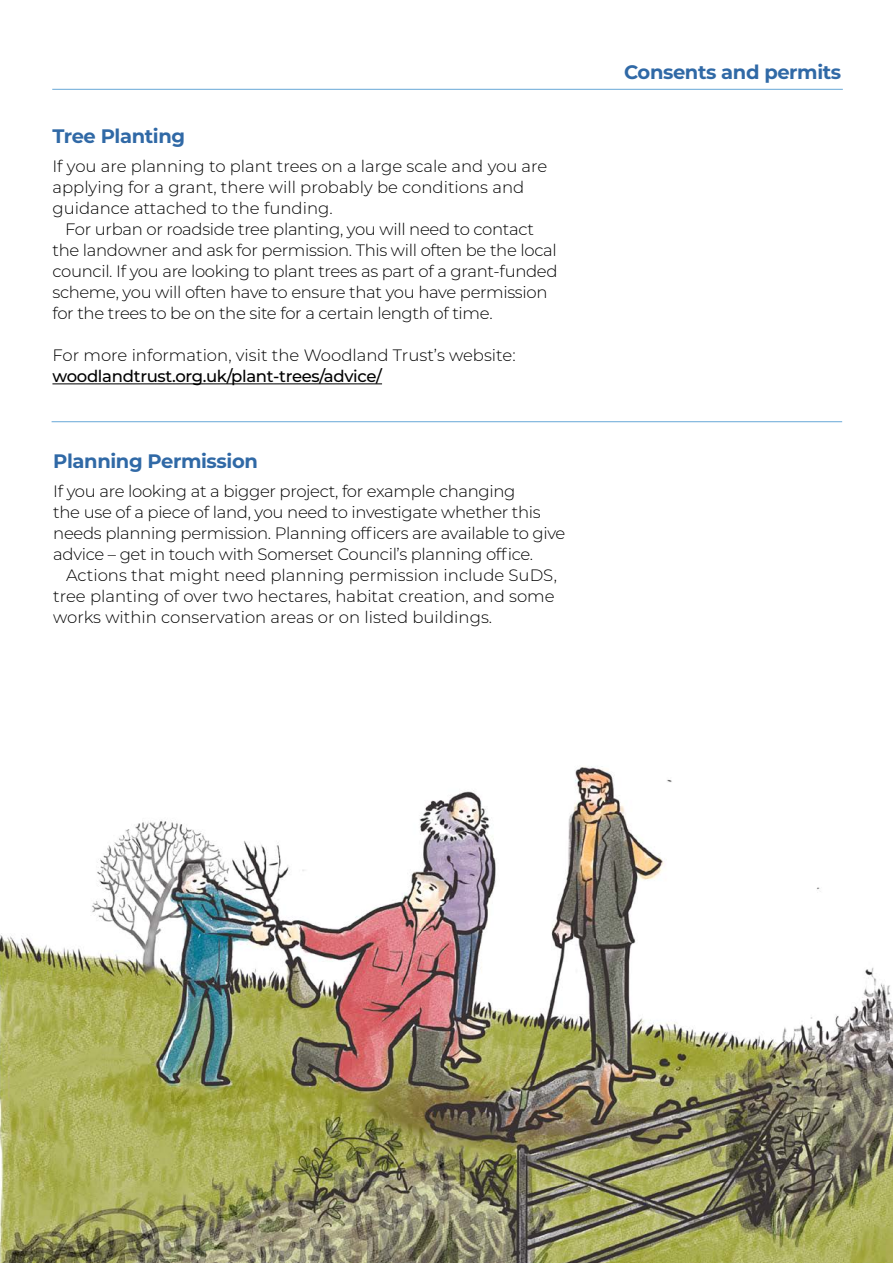
<style>
.page{position:relative;width:893px;height:1263px;background:#fff}
.page>*{position:absolute;margin:0;border:0;box-sizing:border-box;transform-origin:0 0}
.t1{font:700 19.5px "Montserrat";letter-spacing:-.02em;color:#3069a6}
.t2{font:300 16.5px/21px "Montserrat";letter-spacing:-.02em;color:#000}
.t3{font:300 16.5px/21px "Montserrat";color:#000}
.t4{font:500 16.5px "Montserrat";letter-spacing:-.02em;color:#000}
</style>
<div class="page">
<img style="left:0;top:766px;width:893px;height:497px">
<hr style="left:52px;top:383px;width:330px;height:1px;background:#000">
<hr style="left:52px;top:89px;width:791px;height:1px;background:#66a7d7">
<hr style="left:52px;top:421px;width:790px;height:1px;background:#66a7d7">
<p class="t1" style="left:52px;top:122px;width:134px">Tree Planting</p>
<p class="t3" style="left:52px;top:155px;width:496px">If you are planning to plant trees on a large scale and you are applying for a grant, there will probably be conditions and guidance attached to the funding.</p>
<p class="t2" style="left:52px;top:218px;width:507px;text-indent:13px">For urban or roadside tree planting, you will need to contact the landowner and ask for permission. This will often be the local council. If you are looking to plant trees as part of a grant-funded scheme, you will often have to ensure that you have permission for the trees to be on the site for a certain length of time.</p>
<p class="t3" style="left:52px;top:344px;width:465px">For more information, visit the Woodland Trust’s website:</p>
<p class="t4" style="left:52px;top:365px;width:331px">woodlandtrust.org.uk/plant-trees/advice/</p>
<p class="t1" style="left:53px;top:447px;width:206px">Planning Permission</p>
<p class="t2" style="left:53px;top:480px;width:514px">If you are looking at a bigger project, for example changing<br>the use of a piece of land, you need to investigate whether this needs planning permission. Planning officers are available to give advice – get in touch with Somerset Council’s planning office.</p>
<p class="t3" style="left:53px;top:564px;width:505px;text-indent:13px">Actions that might need planning permission include SuDS, tree planting of over two hectares, habitat creation, and some works within conservation areas or on listed buildings.</p>
<p class="t1" style="left:624px;top:58px;width:219px">Consents and permits</p>
</div>
